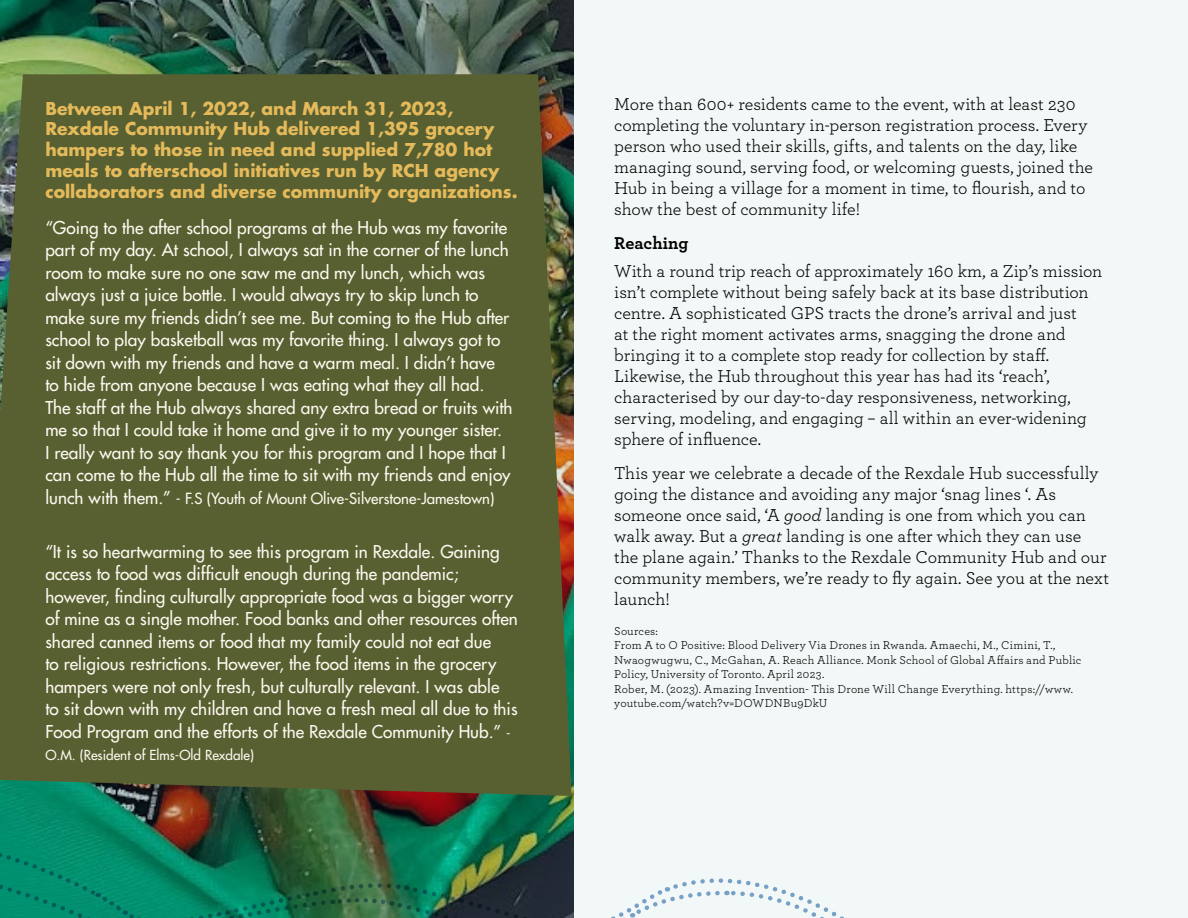
<style>
.page{position:relative;width:1188px;height:918px;background:#f2f8f7}
.page>*{position:absolute;margin:0;border:0;box-sizing:border-box;transform-origin:0 0}
.text{font:18px/21px "Archer";letter-spacing:-.005em;color:#000}
.text_bold_subhead{font:700 18px "Archer";color:#000}
.timeline_text{font:500 17.25px/22.5px "Futura Std";color:#fdf8ef}
.timeline_text-2{font:700 17.25px/20.7px "Futura Std";color:#e5ba5b}
.timeline_text-3{font:500 15px "Futura Std";color:#fdf8ef}
.timeline_text-4{font:500 13.5px "Futura Std";color:#fdf8ef}
.text-2{font:12px/14.4px "Archer";letter-spacing:.015em;color:#000}
.s1{font-size:17.25px}
.s2{font-size:13.5px}
.s3{font-style:italic}
</style>
<div class="page">
<img style="left:0;top:0;width:574px;height:831px">
<div style="left:0;top:74px;width:572px;height:722px;background:#586031"></div>
<img style="left:0;top:831px;width:844px;height:87px">
<p class="timeline_text-2" style="left:45px;top:98px;width:474px">Between April 1, 2022, and March 31, 2023, Rexdale Community Hub delivered 1,395 grocery hampers to those in need and supplied 7,780 hot meals to afterschool initiatives run by RCH agency collaborators and diverse community organizations.</p>
<p class="timeline_text" style="left:45px;top:216px;width:469px">“Going to the after school programs at the Hub was my favorite part of my day. At school, I always sat in the corner of the lunch room to make sure no one saw me and my lunch, which was always just a juice bottle. I would always try to skip lunch to make sure my friends didn’t see me. But coming to the Hub after school to play basketball was my favorite thing. I always got to sit down with my friends and have a warm meal. I didn’t have<br>to hide from anyone because I was eating what they all had.<br>The staff at the Hub always shared any extra bread or fruits with me so that I could take it home and give it to my younger sister.<br>I really want to say thank you for this program and I hope that I can come to the Hub all the time to sit with my friends and enjoy</p>
<p class="timeline_text-3" style="left:45px;top:489px;width:451px"><span class="s1">lunch with them.”</span> - F.S (Youth of Mount Olive-Silverstone-Jamestown)</p>
<p class="timeline_text" style="left:45px;top:540px;width:474px">“It is so heartwarming to see this program in Rexdale. Gaining access to food was difficult enough during the pandemic; however, finding culturally appropriate food was a bigger worry of mine as a single mother. Food banks and other resources often shared canned items or food that my family could not eat due<br>to religious restrictions. However, the food items in the grocery hampers were not only fresh, but culturally relevant. I was able<br>to sit down with my children and have a fresh meal all due to this Food Program and the efforts of the Rexdale Community Hub.” <span class="s2">-</span></p>
<p class="timeline_text-4" style="left:45px;top:747px;width:210px">O.M. (Resident of Elms-Old Rexdale)</p>
<p class="text" style="left:614px;top:92px;width:480px">More than 600+ residents came to the event, with at least 230 completing the voluntary in-person registration process. Every person who used their skills, gifts, and talents on the day, like managing sound, serving food, or welcoming guests, joined the Hub in being a village for a moment in time, to flourish, and to show the best of community life!</p>
<p class="text_bold_subhead" style="left:614px;top:229px;width:76px">Reaching</p>
<p class="text" style="left:614px;top:260px;width:490px">With a round trip reach of approximately 160 km, a Zip’s mission isn’t complete without being safely back at its base distribution centre. A sophisticated GPS tracts the drone’s arrival and just<br>at the right moment activates arms, snagging the drone and bringing it to a complete stop ready for collection by staff.<br>Likewise, the Hub throughout this year has had its ‘reach’, characterised by our day-to-day responsiveness, networking, serving, modeling, and engaging – all within an ever-widening sphere of influence.</p>
<p class="text" style="left:614px;top:462px;width:496px">This year we celebrate a decade of the Rexdale Hub successfully going the distance and avoiding any major ‘snag lines ‘. As someone once said, ‘A <span class="s3">good</span> landing is one from which you can walk away. But a <span class="s3">great</span> landing is one after which they can use the plane again.’ Thanks to the Rexdale Community Hub and our community members, we’re ready to fly again. See you at the next launch!</p>
<p class="text-2" style="left:614px;top:623px;width:45px">Sources:</p>
<p class="text-2" style="left:614px;top:638px;width:469px">From A to O Positive: Blood Delivery Via Drones in Rwanda. Amaechi, M., Cimini, T.,<br>Nwaogwugwu, C., McGahan, A. Reach Alliance. Monk School of Global Affairs and Public<br>Policy, University of Toronto. April 2023.</p>
<p class="text-2" style="left:614px;top:681px;width:460px">Rober, M. (2023). Amazing Invention- This Drone Will Change Everything. https://www. youtube.com/watch?v=DOWDNBu9DkU</p>
</div>
